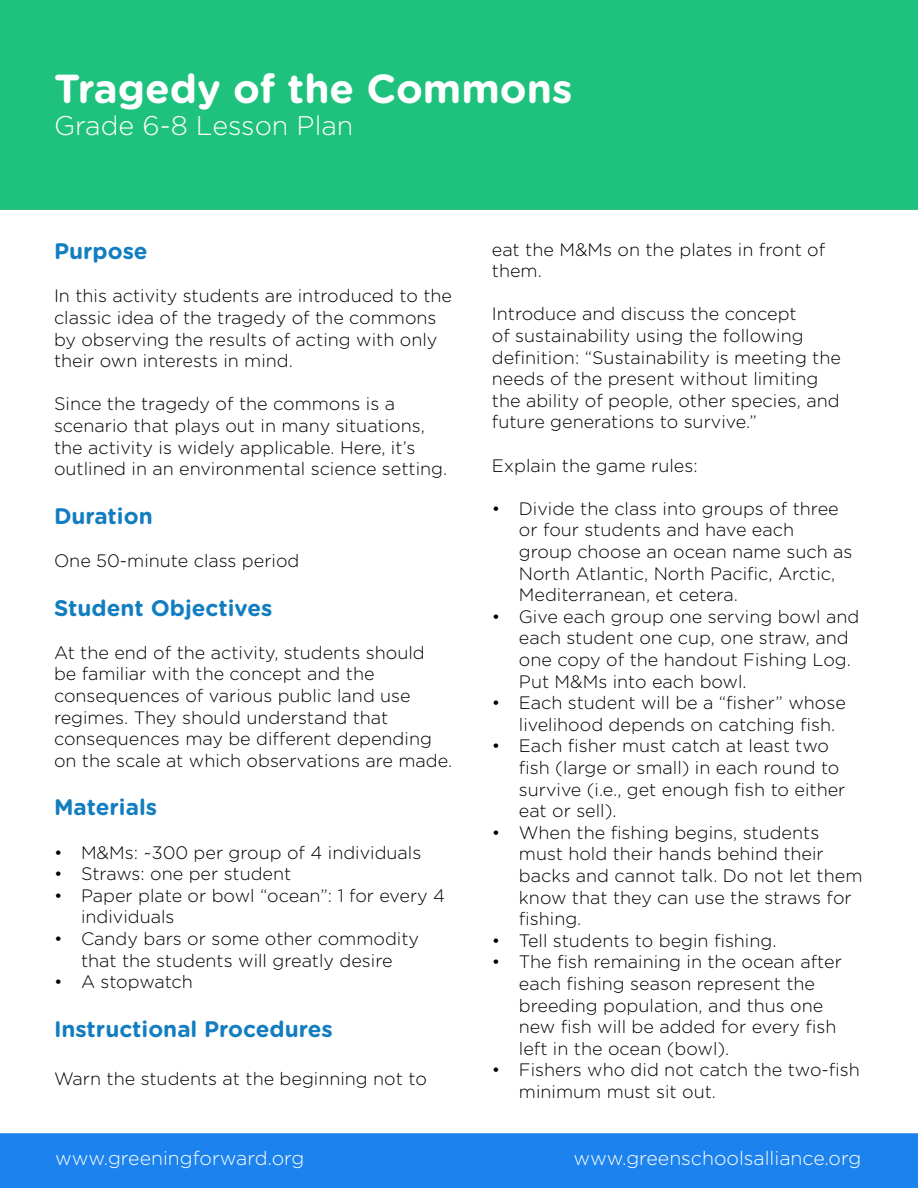
<style>
.page{position:relative;width:918px;height:1188px;background:#fff}
.page>*{position:absolute;margin:0;border:0;box-sizing:border-box;transform-origin:0 0}
.t1{font:700 40.5px "Gotham Rounded";color:#fff}
.t2{font:300 27px "Gotham Rounded";color:#fff}
.t3{font:700 22.5px "Gotham Rounded";color:#127dc0}
.t4{font:300 19.5px "Gotham Rounded";color:#fff}
.t5{font:300 18px/21.6px "Gotham Rounded";color:#000}
</style>
<div class="page">
<div style="left:0;top:1133px;width:918px;height:55px;background:#1c82ed"></div>
<div style="left:0;top:0;width:918px;height:210px;background:#1fc27d"></div>
<h1 class="t1" style="left:54px;top:59px;width:520px">Tragedy of the Commons</h1>
<h2 class="t2" style="left:54px;top:108px;width:301px">Grade 6-8 Lesson Plan</h2>
<p class="t3" style="left:54px;top:235px;width:95px">Purpose</p>
<p class="t5" style="left:54px;top:284px;width:400px">In this activity students are introduced to the classic idea of the tragedy of the commons by observing the results of acting with only their own interests in mind.</p>
<p class="t5" style="left:54px;top:392px;width:395px">Since the tragedy of the commons is a scenario that plays out in many situations, the activity is widely applicable. Here, it’s outlined in an environmental science setting.</p>
<p class="t3" style="left:54px;top:499px;width:100px">Duration</p>
<p class="t5" style="left:54px;top:549px;width:247px">One 50-minute class period</p>
<p class="t3" style="left:54px;top:591px;width:220px">Student Objectives</p>
<p class="t5" style="left:54px;top:641px;width:400px">At the end of the activity, students should<br>be familiar with the concept and the consequences of various public land use regimes. They should understand that consequences may be different depending on the scale at which observations are made.</p>
<p class="t3" style="left:54px;top:791px;width:105px">Materials</p>
<p class="t5" style="left:54px;top:841px;width:369px">• M&amp;Ms: ~300 per group of 4 individuals</p>
<p class="t5" style="left:54px;top:862px;width:239px">• Straws: one per student</p>
<p class="t5" style="left:81px;top:884px;width:366px;text-indent:-27px">• Paper plate or bowl “ocean”: 1 for every 4 individuals</p>
<p class="t5" style="left:54px;top:927px;width:367px;text-align:center">• Candy bars or some other commodity that the students will greatly desire</p>
<p class="t5" style="left:54px;top:970px;width:140px">• A stopwatch</p>
<p class="t3" style="left:54px;top:1012px;width:280px">Instructional Procedures</p>
<p class="t5" style="left:54px;top:1067px;width:374px">Warn the students at the beginning not to</p>
<p class="t5" style="left:492px;top:238px;width:335px">eat the M&amp;Ms on the plates in front of them.</p>
<p class="t5" style="left:492px;top:302px;width:351px">Introduce and discuss the concept<br>of sustainability using the following definition: “Sustainability is meeting the needs of the present without limiting the ability of people, other species, and future generations to survive.”</p>
<p class="t5" style="left:492px;top:454px;width:207px">Explain the game rules:</p>
<p class="t5" style="left:519px;top:497px;width:335px;text-indent:-27px">• Divide the class into groups of three or four students and have each<br>group choose an ocean name such as North Atlantic, North Pacific, Arctic, Mediterranean, et cetera.</p>
<p class="t5" style="left:519px;top:605px;width:342px;text-indent:-27px">• Give each group one serving bowl and each student one cup, one straw, and one copy of the handout Fishing Log.<br>Put M&amp;Ms into each bowl.</p>
<p class="t5" style="left:519px;top:691px;width:328px;text-indent:-27px">• Each student will be a “fisher” whose livelihood depends on catching fish.</p>
<p class="t5" style="left:519px;top:734px;width:328px;text-indent:-27px">• Each fisher must catch at least two fish (large or small) in each round to survive (i.e., get enough fish to either eat or sell).</p>
<p class="t5" style="left:519px;top:821px;width:345px;text-indent:-27px">• When the fishing begins, students must hold their hands behind their backs and cannot talk. Do not let them know that they can use the straws for fishing.</p>
<p class="t5" style="left:492px;top:929px;width:286px">• Tell students to begin fishing.</p>
<p class="t5" style="left:519px;top:950px;width:325px;text-indent:-27px">• The fish remaining in the ocean after each fishing season represent the breeding population, and thus one new fish will be added for every fish left in the ocean (bowl).</p>
<p class="t5" style="left:519px;top:1058px;width:342px;text-indent:-27px">• Fishers who did not catch the two-fish minimum must sit out.</p>
<p class="t4" style="left:55px;top:1145px;width:251px">www.greeningforward.org</p>
<p class="t4" style="left:573px;top:1145px;width:289px">www.greenschoolsalliance.org</p>
</div>
